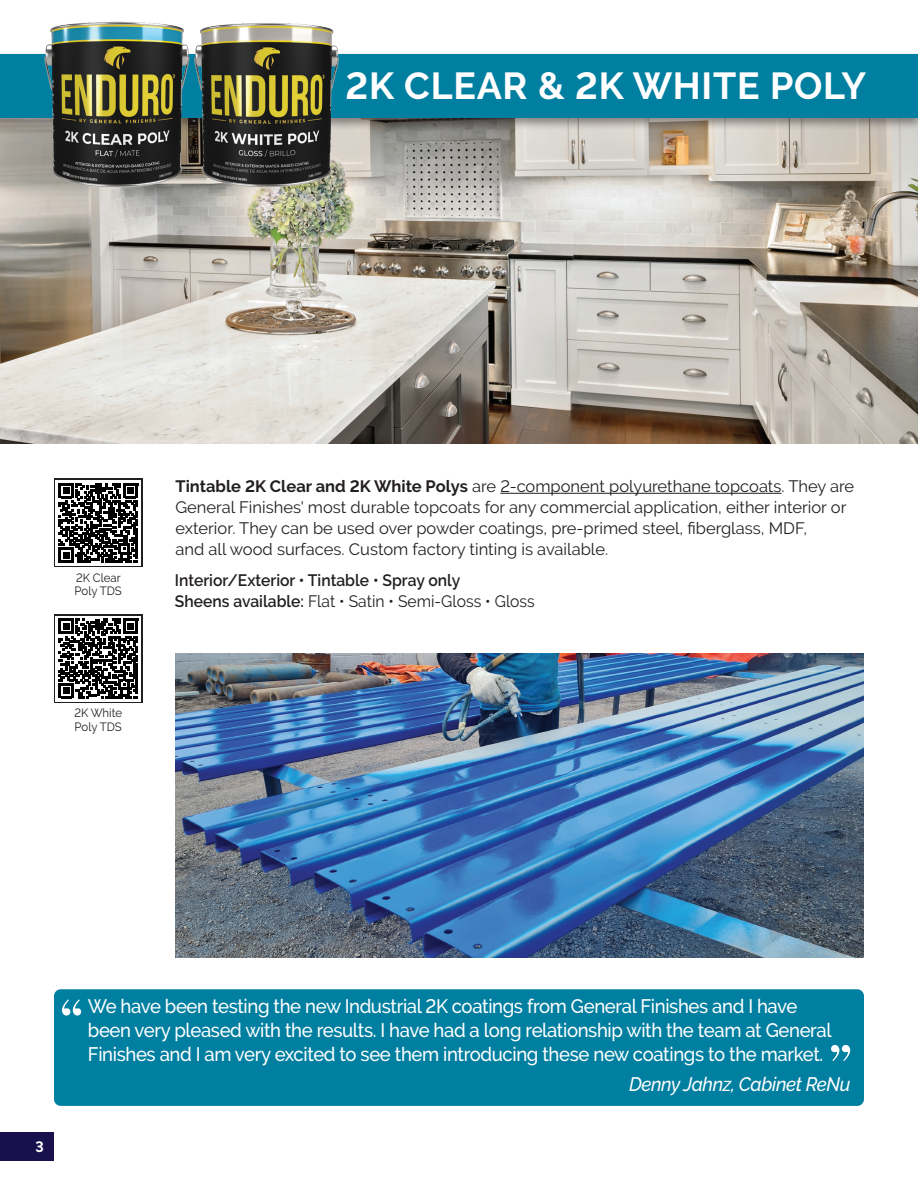
<style>
.page{position:relative;width:918px;height:1188px;background:#fff}
.page>*{position:absolute;margin:0;border:0;box-sizing:border-box;transform-origin:0 0}
.t1{font:700 37.5px "Raleway";letter-spacing:.02em;color:#fff}
.t2{font:500 19.5px "Raleway";letter-spacing:-.02em;color:#fff;scale:.95 1}
.t3{font:italic 500 19.5px "Raleway";letter-spacing:-.02em;color:#fff;scale:.95 1}
.t4{font:16.5px/21px "Raleway";color:#231f20}
.t5{font:16.5px "Raleway";color:#231f20;scale:.95 1}
.t6{font:600 16.5px "Raleway";color:#231f20;scale:.95 1}
.t7{font:700 15px "Raleway";color:#fff;scale:.95 1}
.t8{font:12px "Raleway";color:#231f20;scale:.95 1}
.s1{font-weight:700}
.s2{font-weight:600}
</style>
<div class="page">
<img style="left:176px;top:653px;width:688px;height:305px">
<hr style="left:500px;top:493px;width:281px;height:1px;background:#231f20">
<svg style="left:54px;top:479px;width:89px;height:88px"></svg>
<div style="left:56px;top:480px;width:85px;height:86px;background:#fff"></div>
<svg style="left:59px;top:483px;width:79px;height:80px"></svg>
<svg style="left:54px;top:614px;width:89px;height:89px"></svg>
<svg style="left:56px;top:616px;width:85px;height:85px"></svg>
<svg style="left:59px;top:619px;width:79px;height:79px"></svg>
<img style="left:0;top:131px;width:918px;height:313px">
<div style="left:0;top:1133px;width:54px;height:28px;background:#19114e"></div>
<div style="left:54px;top:989px;width:810px;height:117px;background:#007fa0;border-radius:7px"></div>
<div style="left:0;top:51px;width:918px;height:80px;background:#231f20;opacity:.47"></div>
<div style="left:0;top:54px;width:918px;height:64px;background:#007fa0"></div>
<svg style="left:62px;top:999px;width:19px;height:17px"></svg>
<svg style="left:831px;top:1045px;width:19px;height:16px"></svg>
<img style="left:39px;top:21px;width:148px;height:180px">
<img style="left:187px;top:23px;width:161px;height:178px">
<p class="t1" style="left:346px;top:65px;width:522px">2K CLEAR &amp; 2K WHITE POLY</p>
<p class="t8" style="left:76px;top:570px;width:48px">2K Clear</p>
<p class="t8" style="left:75px;top:584px;width:51px">Poly TDS</p>
<p class="t8" style="left:74px;top:706px;width:52px">2K White</p>
<p class="t8" style="left:75px;top:719px;width:51px">Poly TDS</p>
<p class="t4" style="left:176px;top:476px;width:680px"><span class="s1">Tintable 2K Clear and 2K White Polys</span> are 2-component polyurethane topcoats. They are General Finishes' most durable topcoats for any commercial application, either interior or exterior. They can be used over powder coatings, pre-primed steel, fiberglass, MDF,<br>and all wood surfaces. Custom factory tinting is available.</p>
<p class="t6" style="left:175px;top:571px;width:302px">Interior/Exterior • Tintable • Spray only</p>
<p class="t5" style="left:175px;top:592px;width:380px"><span class="s2">Sheens available:</span> Flat • Satin • Semi-Gloss • Gloss</p>
<p class="t7" style="left:36px;top:1139px;width:10px">3</p>
<p class="t2" style="left:88px;top:995px;width:748px">We have been testing the new Industrial 2K coatings from General Finishes and I have</p>
<p class="t2" style="left:88px;top:1019px;width:785px">been very pleased with the results. I have had a long relationship with the team at General</p>
<p class="t2" style="left:88px;top:1043px;width:776px">Finishes and I am very excited to see them introducing these new coatings to the market.</p>
<p class="t3" style="left:629px;top:1073px;width:234px">Denny Jahnz, Cabinet ReNu</p>
</div>
